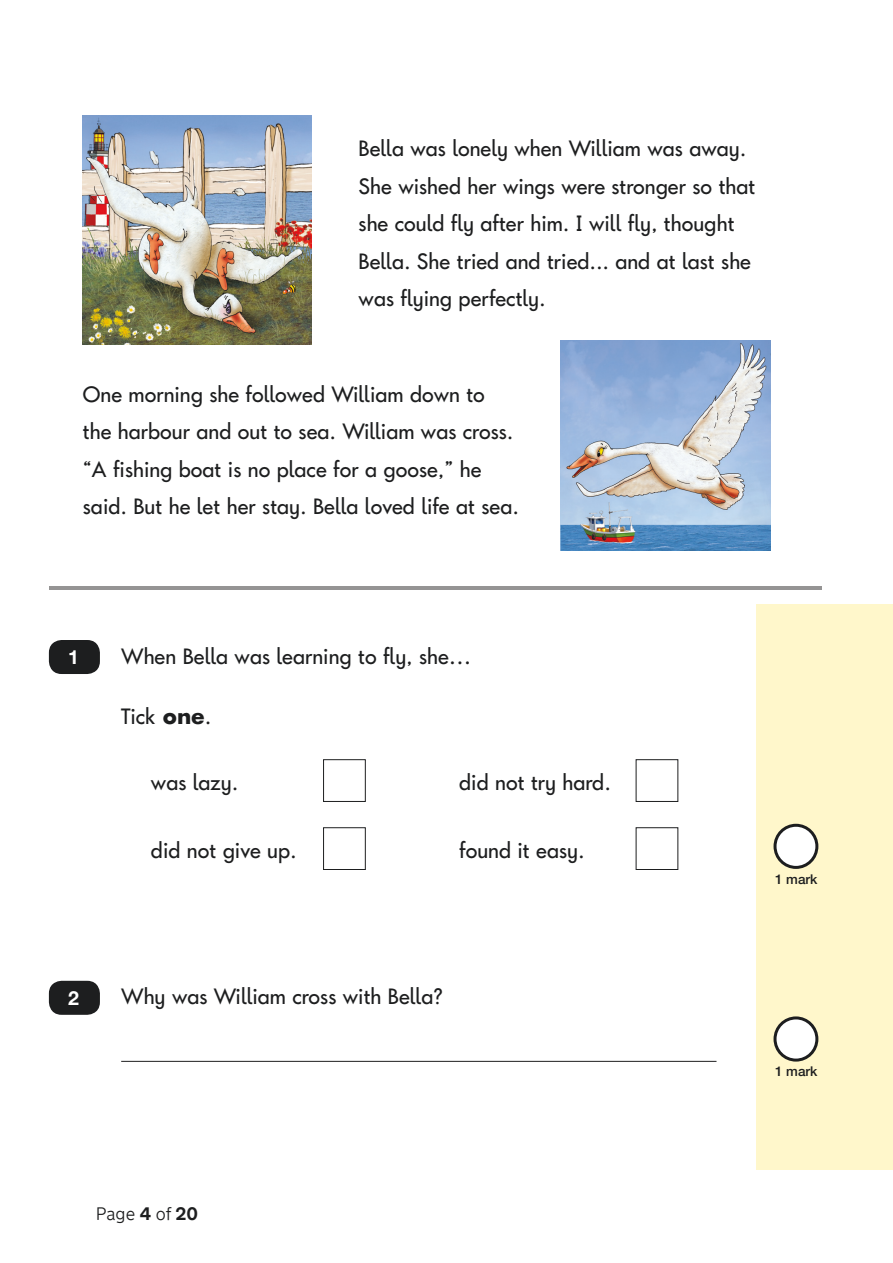
<style>
.page{position:relative;width:893px;height:1263px;background:#fff}
.page>*{position:absolute;margin:0;border:0;box-sizing:border-box;transform-origin:0 0}
.t1{font:22.5px/37.5px "Keystageone Regular 25";color:#1d1e1f}
.t2{font:22.5px "Keystageone Regular 3";color:#1d1e1f}
.t3{font:22.5px "Keystageone Regular 4";color:#1d1e1f}
.t4{font:700 19.5px "Helvetica Neue LT Std";color:#fff}
.t5{font:300 18px "New Transport";color:#1d1e1f}
.t6{font:500 13.5px "Helvetica Neue LT Std";color:#1d1e1f}
.s1{font-family:"Keystageone";font-weight:700}
.s2{font-weight:700}
</style>
<div class="page">
<div style="left:757px;top:85px;width:135px;height:1084px;background:#fff7cb"></div>
<div style="left:0;top:1px;width:892px;height:603px;background:#fff"></div>
<hr style="left:49px;top:587px;width:773px;height:3px;background:#959494">
<img style="left:83px;top:115px;width:229px;height:229px">
<img style="left:560px;top:340px;width:211px;height:211px">
<div style="left:323px;top:759px;width:43px;height:43px;border:1px solid #1d1e1f"></div>
<div style="left:636px;top:759px;width:42px;height:43px;border:1px solid #1d1e1f"></div>
<div style="left:323px;top:827px;width:43px;height:43px;border:1px solid #1d1e1f"></div>
<div style="left:636px;top:827px;width:42px;height:43px;border:1px solid #1d1e1f"></div>
<div style="left:775px;top:825px;width:42px;height:42px;background:#fff;border-radius:50%"></div>
<div style="left:773px;top:824px;width:45px;height:45px;border:3px solid #1d1e1f;border-radius:50%"></div>
<div style="left:49px;top:640px;width:51px;height:34px;background:#1d1e1f;border-radius:13px"></div>
<hr style="left:121px;top:1061px;width:595px;height:1px;background:#1d1e1f">
<div style="left:775px;top:1018px;width:42px;height:42px;background:#fff;border-radius:50%"></div>
<div style="left:773px;top:1016px;width:45px;height:45px;border:3px solid #1d1e1f;border-radius:50%"></div>
<div style="left:49px;top:981px;width:51px;height:34px;background:#1d1e1f;border-radius:13px"></div>
<p class="t1" style="left:359px;top:131px;width:398px">Bella was lonely when William was away.<br>She wished her wings were stronger so that she could fly after him. I will fly, thought Bella. She tried and tried... and at last she was flying perfectly.</p>
<p class="t1" style="left:83px;top:377px;width:437px">One morning she followed William down to the harbour and out to sea. William was cross. “A fishing boat is no place for a goose,” he said. But he let her stay. Bella loved life at sea.</p>
<p class="t4" style="left:68px;top:645px;width:12px">1</p>
<p class="t2" style="left:121px;top:645px;width:352px">When Bella was learning to fly, she…</p>
<p class="t2" style="left:121px;top:705px;width:92px">Tick <span class="s1">one</span>.</p>
<p class="t2" style="left:151px;top:771px;width:89px">was lazy.</p>
<p class="t2" style="left:459px;top:771px;width:153px">did not try hard.</p>
<p class="t2" style="left:151px;top:840px;width:147px">did not give up.</p>
<p class="t2" style="left:459px;top:840px;width:127px">found it easy.</p>
<p class="t4" style="left:68px;top:985px;width:12px">2</p>
<p class="t3" style="left:121px;top:986px;width:323px">Why was William cross with Bella?</p>
<p class="t6" style="left:775px;top:871px;width:44px">1 mark</p>
<p class="t6" style="left:775px;top:1063px;width:44px">1 mark</p>
<p class="t5" style="left:96px;top:1203px;width:104px">Page <span class="s2">4</span> of <span class="s2">20</span></p>
</div>
